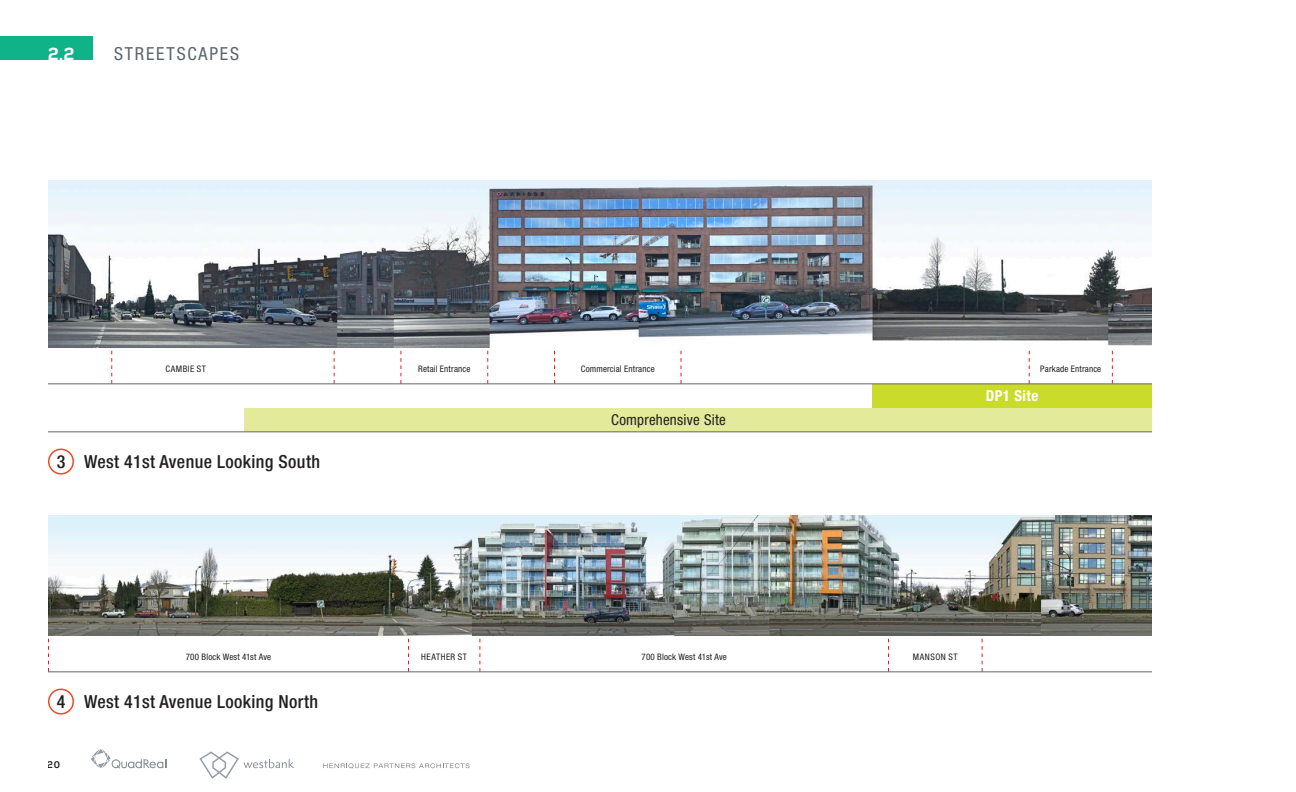
<style>
.page{position:relative;width:1296px;height:792px;background:#fff}
.page>*{position:absolute;margin:0;border:0;box-sizing:border-box;transform-origin:0 0}
.photo_diagr_head_k{font:500 condensed 18px "Helvetica Neue LT Std";letter-spacing:.02em;color:#231f20}
.sect-hd_cont_d{font:condensed 18px "Helvetica Neue LT Std";letter-spacing:.1em;color:#5a6670}
.sect-hd{font:800 18px "Corbert Condensed";color:#fff}
.site-label_21_28{font:condensed 15px "Helvetica Neue LT Std";letter-spacing:.015em;color:#231f20}
.site-label_21_28-2{font:700 condensed 15px "Helvetica Neue LT Std";letter-spacing:.02em;color:#fff}
.t1{font:700 10px "Corbert Condensed";color:#231f20}
.streetscape_label_12{font:condensed 9px "Helvetica Neue LT Std";letter-spacing:.02em;color:#231f20}
.streetscape_label_12-2{font:condensed 9px "Helvetica Neue LT Std";letter-spacing:.05em;color:#231f20}
</style>
<div class="page">
<div style="left:0;top:36px;width:93px;height:24px;background:#10b388"></div>
<div style="left:872px;top:384px;width:280px;height:24px;background:#cadb2a"></div>
<div style="left:48px;top:689px;width:26px;height:26px;border:2px solid #f04822;border-radius:50%"></div>
<hr style="left:48px;top:672px;width:1104px;height:1px;background:#63656a">
<svg style="left:479px;top:639px;width:1px;height:33px"></svg>
<svg style="left:888px;top:639px;width:1px;height:33px"></svg>
<svg style="left:408px;top:639px;width:1px;height:33px"></svg>
<svg style="left:48px;top:639px;width:1px;height:33px"></svg>
<svg style="left:982px;top:639px;width:1px;height:33px"></svg>
<img style="left:48px;top:516px;width:1104px;height:120px">
<div style="left:245px;top:408px;width:907px;height:24px;background:#e3ea99"></div>
<hr style="left:48px;top:384px;width:1104px;height:1px;background:#63656a">
<hr style="left:48px;top:432px;width:1104px;height:1px;background:#63656a">
<svg style="left:554px;top:351px;width:1px;height:33px"></svg>
<svg style="left:681px;top:351px;width:1px;height:33px"></svg>
<svg style="left:1029px;top:351px;width:1px;height:33px"></svg>
<svg style="left:487px;top:351px;width:1px;height:33px"></svg>
<svg style="left:400px;top:351px;width:1px;height:33px"></svg>
<svg style="left:334px;top:351px;width:1px;height:33px"></svg>
<svg style="left:111px;top:351px;width:1px;height:33px"></svg>
<svg style="left:1112px;top:351px;width:1px;height:33px"></svg>
<div style="left:48px;top:449px;width:26px;height:26px;border:2px solid #f04822;border-radius:50%"></div>
<img style="left:48px;top:180px;width:1104px;height:168px">
<svg style="left:323px;top:763px;width:147px;height:6px"></svg>
<svg style="left:199px;top:751px;width:95px;height:28px"></svg>
<svg style="left:91px;top:749px;width:75px;height:20px"></svg>
<p class="sect-hd" style="left:48px;top:39px;width:28px">2.2</p>
<p class="sect-hd_cont_d" style="left:114px;top:43px;width:127px">STREETSCAPES</p>
<p class="streetscape_label_12-2" style="left:166px;top:363px;width:42px">CAMBIE ST</p>
<p class="streetscape_label_12" style="left:418px;top:364px;width:54px">Retail Entrance</p>
<p class="streetscape_label_12" style="left:581px;top:364px;width:75px">Commercial Entrance</p>
<p class="streetscape_label_12" style="left:1040px;top:364px;width:63px">Parkade Entrance</p>
<p class="photo_diagr_head_k" style="left:57px;top:451px;width:10px">3</p>
<p class="photo_diagr_head_k" style="left:84px;top:451px;width:237px">West 41st Avenue Looking South</p>
<p class="site-label_21_28" style="left:611px;top:411px;width:116px">Comprehensive Site</p>
<p class="site-label_21_28-2" style="left:986px;top:387px;width:54px">DP1 Site</p>
<p class="streetscape_label_12" style="left:186px;top:652px;width:87px">700 Block West 41st Ave</p>
<p class="streetscape_label_12-2" style="left:421px;top:651px;width:47px">HEATHER ST</p>
<p class="streetscape_label_12" style="left:642px;top:652px;width:87px">700 Block West 41st Ave</p>
<p class="streetscape_label_12-2" style="left:913px;top:651px;width:46px">MANSON ST</p>
<p class="photo_diagr_head_k" style="left:57px;top:691px;width:10px">4</p>
<p class="photo_diagr_head_k" style="left:84px;top:691px;width:236px">West 41st Avenue Looking North</p>
<p class="t1" style="left:48px;top:757px;width:14px">20</p>
</div>
